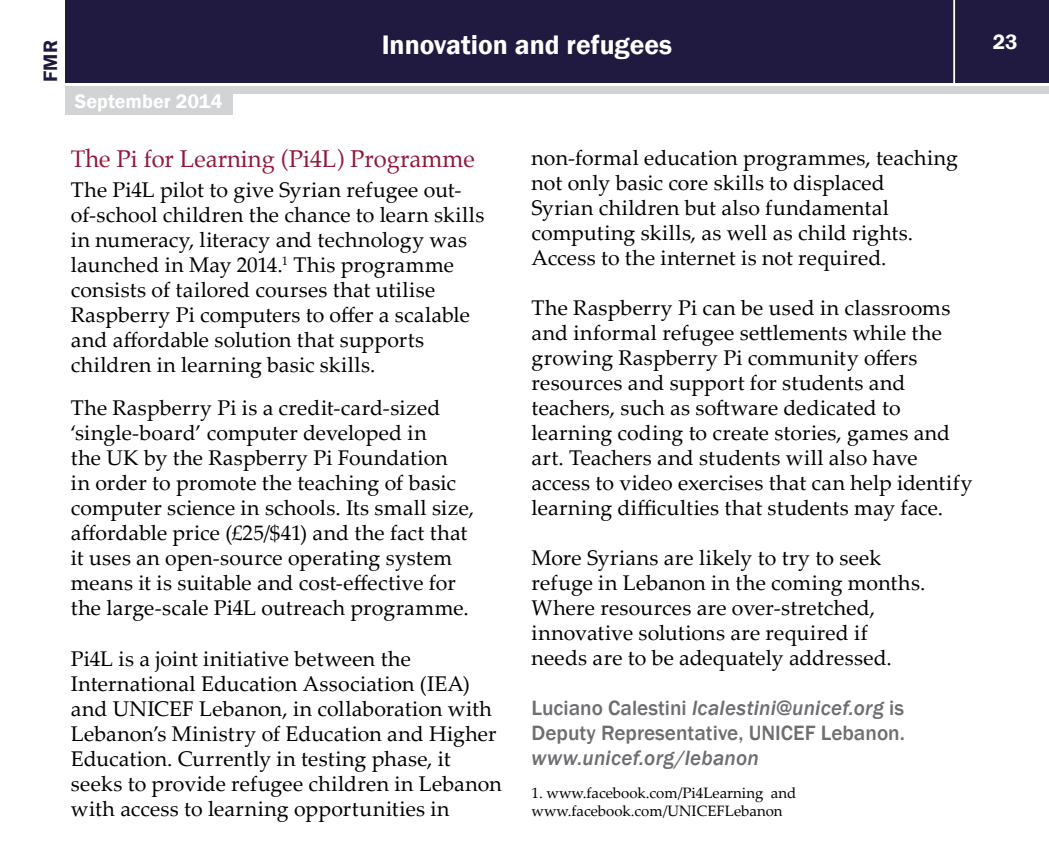
<style>
.page{position:relative;width:1049px;height:859px;background:#fff}
.page>*{position:absolute;margin:0;border:0;box-sizing:border-box;transform-origin:0 0}
.t1{font:600 27.5px "Franklin Gothic";color:#fff}
.t2{font:23.75px "Palatino";color:#92183a}
.t3{font:21.25px/25px "Palatino Linotype";letter-spacing:.01em;color:#000}
.t4{font:500 21.25px/25px "Franklin Gothic";color:#6d6e71}
.t5{font:italic 500 21.25px "Franklin Gothic";letter-spacing:.01em;color:#6d6e71}
.t6{font:600 21.25px "Franklin Gothic";color:#fff}
.t7{font:600 20px "Franklin Gothic";color:#fff}
.t8{font:600 20px "Franklin Gothic";color:#211a40}
.t9{font:15px/18px "Palatino Linotype";color:#000}
.s1{font-style:italic}
</style>
<div class="page">
<div style="left:65px;top:0;width:984px;height:83px;background:#211a40"></div>
<div style="left:65px;top:86px;width:984px;height:8px;background:#d1d3d4"></div>
<hr style="left:953px;top:0;width:2px;height:85px;background:#fff">
<div style="left:65px;top:92px;width:167px;height:22px;background:#d1d3d4"></div>
<p class="t8" style="left:38px;top:82px;width:43px;rotate:-90deg">FMR</p>
<p class="t7" style="left:75px;top:89px;width:149px">September 2014</p>
<p class="t1" style="left:382px;top:28px;width:292px">Innovation and refugees</p>
<p class="t6" style="left:993px;top:29px;width:26px">23</p>
<p class="t2" style="left:71px;top:139px;width:405px">The Pi for Learning (Pi4L) Programme</p>
<p class="t3" style="left:71px;top:176px;width:415px">The Pi4L pilot to give Syrian refugee out&shy;of-school children the chance to learn skills in numeracy, literacy and technology was launched in May 2014.<sup>1</sup> This programme consists of tailored courses that utilise Raspberry Pi computers to offer a scalable and affordable solution that supports children in learning basic skills.</p>
<p class="t3" style="left:71px;top:394px;width:405px">The Raspberry Pi is a credit-card-sized ‘single-board’ computer developed in<br>the UK by the Raspberry Pi Foundation<br>in order to promote the teaching of basic computer science in schools. Its small size, affordable price (£25/$41) and the fact that it uses an open-source operating system means it is suitable and cost-effective for the large-scale Pi4L outreach programme.</p>
<p class="t3" style="left:71px;top:644px;width:432px">Pi4L is a joint initiative between the International Education Association (IEA) and UNICEF Lebanon, in collaboration with Lebanon’s Ministry of Education and Higher Education. Currently in testing phase, it seeks to provide refugee children in Lebanon with access to learning opportunities in</p>
<p class="t3" style="left:531px;top:144px;width:428px">non-formal education programmes, teaching not only basic core skills to displaced<br>Syrian children but also fundamental computing skills, as well as child rights.<br>Access to the internet is not required.</p>
<p class="t3" style="left:531px;top:294px;width:442px">The Raspberry Pi can be used in classrooms and informal refugee settlements while the growing Raspberry Pi community offers resources and support for students and teachers, such as software dedicated to learning coding to create stories, games and art. Teachers and students will also have access to video exercises that can help identify learning difficulties that students may face.</p>
<p class="t3" style="left:531px;top:544px;width:395px">More Syrians are likely to try to seek refuge in Lebanon in the coming months.<br>Where resources are over-stretched, innovative solutions are required if needs are to be adequately addressed.</p>
<p class="t4" style="left:531px;top:695px;width:375px">Luciano Calestini <span class="s1">lcalestini@unicef.org</span> is<br>Deputy Representative, UNICEF Lebanon.</p>
<p class="t5" style="left:531px;top:744px;width:229px">www.unicef.org/lebanon</p>
<p class="t9" style="left:531px;top:782px;width:266px">1. www.facebook.com/Pi4Learning and www.facebook.com/UNICEFLebanon</p>
</div>
